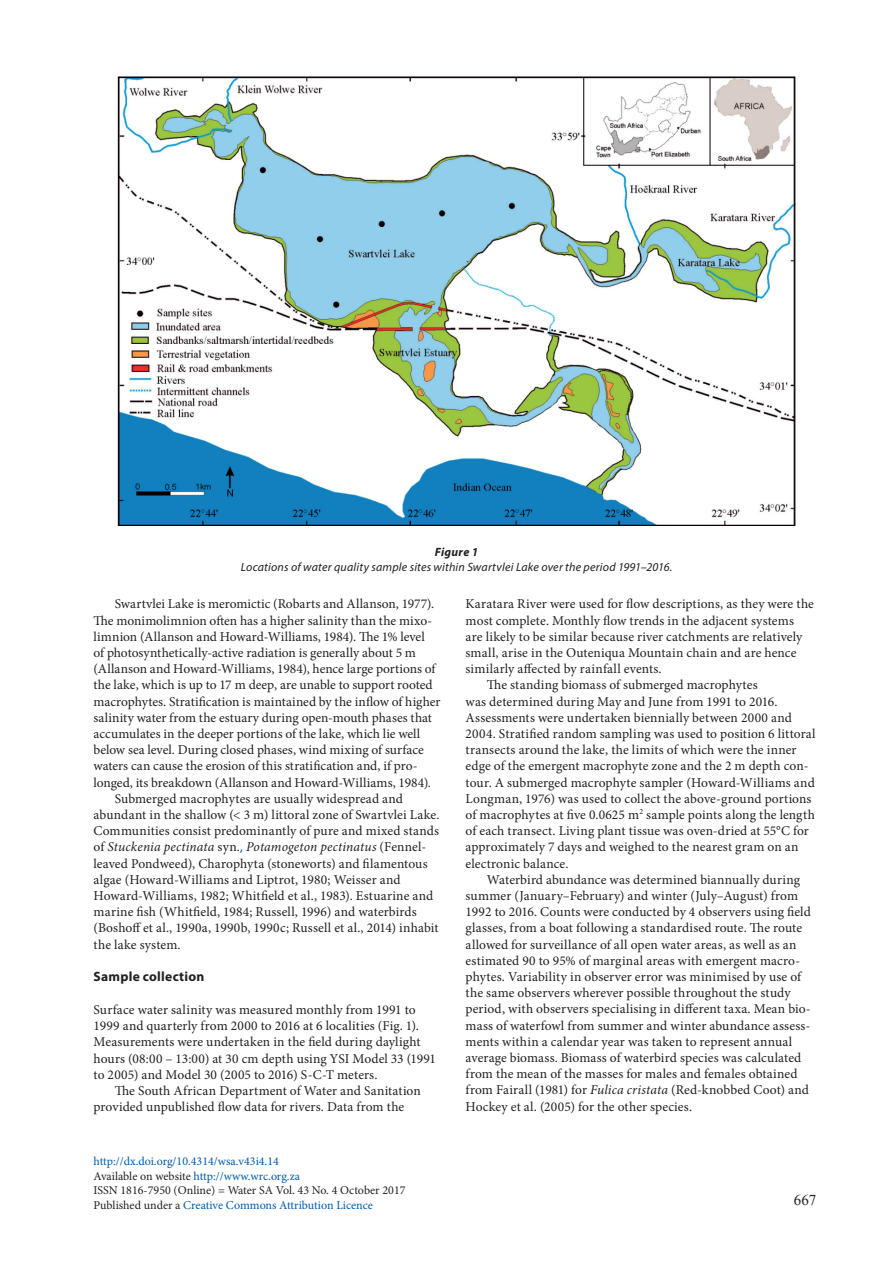
<style>
.page{position:relative;width:893px;height:1263px;background:#fff}
.page>*{position:absolute;margin:0;border:0;box-sizing:border-box;transform-origin:0 0}
.t1{font:15px "Times New Roman";color:#231f20}
.t2{font:13.5px/16.2px "Minion Pro";letter-spacing:.005em;color:#231f20}
.t3{font:italic 13.5px "Minion Pro";letter-spacing:.01em;color:#231f20}
.t4{font:700 13.5px "Myriad Pro";letter-spacing:.02em;color:#231f20}
.t5{font:12px/14.4px "Minion Pro";color:#015aaa}
.t6{font:italic 12px "Myriad Pro";letter-spacing:.015em;color:#231f20}
.t7{font:italic 700 12px "Myriad Pro";letter-spacing:.02em;color:#231f20}
.s1{font-style:normal}
.s2{font-family:"Calibri";font-style:normal;color:#015aaa}
.s3{color:#231f20}
.s4{font-style:italic}
</style>
<div class="page">
<img style="left:117px;top:76px;width:679px;height:450px">
<p class="t7" style="left:435px;top:544px;width:45px">Figure 1</p>
<p class="t6" style="left:241px;top:559px;width:433px">Locations of water quality sample sites within Swartvlei Lake over the period 1991–2016.</p>
<p class="t2" style="left:115px;top:596px;width:321px">Swartvlei Lake is meromictic (Robarts and Allanson, 1977).</p>
<p class="t2" style="left:94px;top:612px;width:340px">The monimolimnion often has a higher salinity than the mixo-</p>
<p class="t2" style="left:94px;top:628px;width:333px">limnion (Allanson and Howard-Williams, 1984). The 1% level</p>
<p class="t2" style="left:94px;top:645px;width:324px">of photosynthetically-active radiation is generally about 5 m</p>
<p class="t2" style="left:94px;top:661px;width:343px">(Allanson and Howard-Williams, 1984), hence large portions of</p>
<p class="t2" style="left:94px;top:677px;width:341px">the lake, which is up to 17 m deep, are unable to support rooted</p>
<p class="t2" style="left:94px;top:693px;width:348px">macrophytes. Stratification is maintained by the inflow of higher</p>
<p class="t2" style="left:94px;top:709px;width:340px">salinity water from the estuary during open-mouth phases that</p>
<p class="t2" style="left:94px;top:726px;width:328px">accumulates in the deeper portions of the lake, which lie well</p>
<p class="t2" style="left:94px;top:742px;width:332px">below sea level. During closed phases, wind mixing of surface</p>
<p class="t2" style="left:94px;top:758px;width:325px">waters can cause the erosion of this stratification and, if pro-</p>
<p class="t2" style="left:94px;top:774px;width:339px">longed, its breakdown (Allanson and Howard-Williams, 1984).</p>
<p class="t2" style="left:115px;top:790px;width:290px">Submerged macrophytes are usually widespread and</p>
<p class="t2" style="left:94px;top:807px;width:348px">abundant in the shallow (&lt; 3 m) littoral zone of Swartvlei Lake.</p>
<p class="t2" style="left:94px;top:823px;width:347px">Communities consist predominantly of pure and mixed stands</p>
<p class="t3" style="left:94px;top:838px;width:334px"><span class="s1">of</span> Stuckenia pectinata <span class="s1">syn.</span><span class="s2">,</span> Potamogeton pectinatus <span class="s1">(Fennel-</span></p>
<p class="t2" style="left:94px;top:855px;width:336px">leaved Pondweed), Charophyta (stoneworts) and filamentous</p>
<p class="t2" style="left:94px;top:871px;width:309px">algae (Howard-Williams and Liptrot, 1980; Weisser and</p>
<p class="t2" style="left:94px;top:888px;width:341px">Howard-Williams, 1982; Whitfield et al., 1983). Estuarine and</p>
<p class="t2" style="left:94px;top:904px;width:325px">marine fish (Whitfield, 1984; Russell, 1996) and waterbirds</p>
<p class="t2" style="left:94px;top:920px;width:347px">(Boshoff et al., 1990a, 1990b, 1990c; Russell et al., 2014) inhabit</p>
<p class="t2" style="left:94px;top:936px;width:89px">the lake system.</p>
<p class="t4" style="left:94px;top:968px;width:112px">Sample collection</p>
<p class="t2" style="left:94px;top:1002px;width:344px">Surface water salinity was measured monthly from 1991 to 1999 and quarterly from 2000 to 2016 at 6 localities (Fig. 1).<br>Measurements were undertaken in the field during daylight hours (08:00 – 13:00) at 30 cm depth using YSI Model 33 (1991 to 2005) and Model 30 (2005 to 2016) S-C-T meters.</p>
<p class="t2" style="left:94px;top:1083px;width:329px;text-indent:21px">The South African Department of Water and Sanitation provided unpublished flow data for rivers. Data from the</p>
<p class="t5" style="left:94px;top:1154px;width:313px">http://dx.doi.org/10.4314/wsa.v43i4.14<br><span class="s3">Available on website</span> http://www.wrc.org.za<br><span class="s3">ISSN 1816-7950 (Online) = Water SA Vol. 43 No. 4 October 2017<br>Published under a</span> Creative Commons Attribution Licence</p>
<p class="t2" style="left:466px;top:596px;width:350px">Karatara River were used for flow descriptions, as they were the</p>
<p class="t2" style="left:466px;top:612px;width:330px">most complete. Monthly flow trends in the adjacent systems</p>
<p class="t2" style="left:466px;top:628px;width:338px">are likely to be similar because river catchments are relatively</p>
<p class="t2" style="left:466px;top:644px;width:332px">small, arise in the Outeniqua Mountain chain and are hence</p>
<p class="t2" style="left:466px;top:661px;width:198px">similarly affected by rainfall events.</p>
<p class="t2" style="left:487px;top:677px;width:272px">The standing biomass of submerged macrophytes</p>
<p class="t2" style="left:466px;top:693px;width:313px">was determined during May and June from 1991 to 2016.</p>
<p class="t2" style="left:466px;top:709px;width:328px">Assessments were undertaken biennially between 2000 and</p>
<p class="t2" style="left:466px;top:725px;width:352px">2004. Stratified random sampling was used to position 6 littoral</p>
<p class="t2" style="left:466px;top:742px;width:332px">transects around the lake, the limits of which were the inner</p>
<p class="t2" style="left:466px;top:758px;width:344px">edge of the emergent macrophyte zone and the 2 m depth con-</p>
<p class="t2" style="left:466px;top:774px;width:351px">tour. A submerged macrophyte sampler (Howard-Williams and</p>
<p class="t2" style="left:466px;top:790px;width:347px">Longman, 1976) was used to collect the above-ground portions</p>
<p class="t2" style="left:466px;top:807px;width:351px">of macrophytes at five 0.0625 m<sup>2</sup> sample points along the length</p>
<p class="t2" style="left:466px;top:823px;width:345px">of each transect. Living plant tissue was oven-dried at 55°C for</p>
<p class="t2" style="left:466px;top:839px;width:334px">approximately 7 days and weighed to the nearest gram on an</p>
<p class="t2" style="left:466px;top:855px;width:104px">electronic balance.</p>
<p class="t2" style="left:487px;top:871px;width:315px">Waterbird abundance was determined biannually during</p>
<p class="t2" style="left:466px;top:888px;width:334px">summer (January–February) and winter (July–August) from</p>
<p class="t2" style="left:466px;top:904px;width:347px">1992 to 2016. Counts were conducted by 4 observers using field</p>
<p class="t2" style="left:466px;top:920px;width:338px">glasses, from a boat following a standardised route. The route</p>
<p class="t2" style="left:466px;top:936px;width:333px">allowed for surveillance of all open water areas, as well as an</p>
<p class="t2" style="left:466px;top:952px;width:336px">estimated 90 to 95% of marginal areas with emergent macro-</p>
<p class="t2" style="left:466px;top:969px;width:337px">phytes. Variability in observer error was minimised by use of</p>
<p class="t2" style="left:466px;top:985px;width:326px">the same observers wherever possible throughout the study</p>
<p class="t2" style="left:466px;top:1001px;width:347px">period, with observers specialising in different taxa. Mean bio-</p>
<p class="t2" style="left:466px;top:1017px;width:346px">mass of waterfowl from summer and winter abundance assess-</p>
<p class="t2" style="left:466px;top:1033px;width:328px">ments within a calendar year was taken to represent annual</p>
<p class="t2" style="left:466px;top:1050px;width:337px">average biomass. Biomass of waterbird species was calculated</p>
<p class="t2" style="left:466px;top:1066px;width:333px">from the mean of the masses for males and females obtained</p>
<p class="t2" style="left:466px;top:1082px;width:345px">from Fairall (1981) for <span class="s4">Fulica cristata</span> (Red-knobbed Coot) and</p>
<p class="t2" style="left:466px;top:1098px;width:228px">Hockey et al. (2005) for the other species.</p>
<p class="t1" style="left:794px;top:1190px;width:24px">667</p>
</div>
